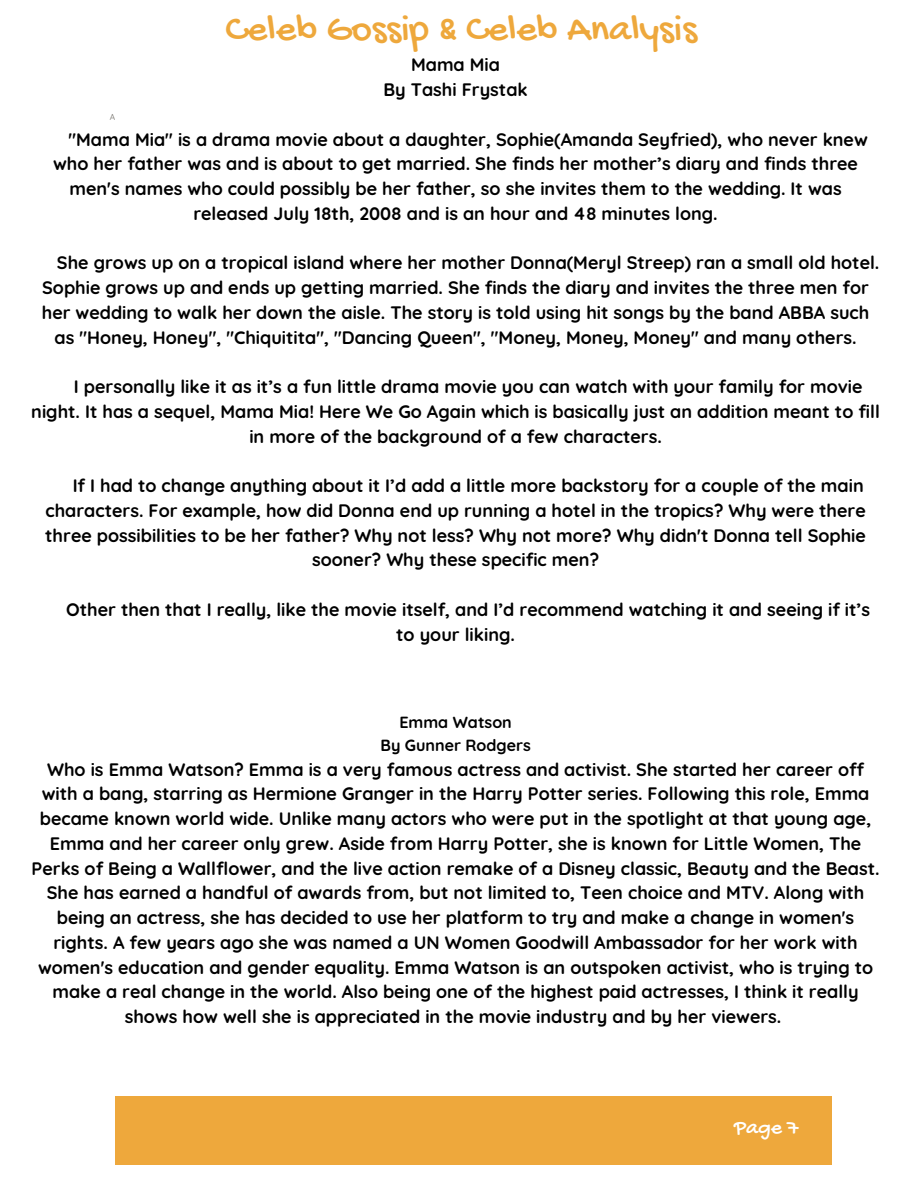
<style>
.page{position:relative;width:918px;height:1188px;background:#fff}
.page>*{position:absolute;margin:0;border:0;box-sizing:border-box;transform-origin:0 0}
.t1{font:39.45px "Gochi Hand";color:#eea83c}
.t2{font:21.75px "Gochi Hand";color:#fff}
.t3{font:700 18px/24.8px "Quicksand";color:#000}
.t4{font:700 16.05px "Quicksand";color:#000}
.t5{font:8.4px "Quicksand";color:#67645e}
</style>
<div class="page">
<div style="left:788px;top:1096px;width:44px;height:69px;background:#eea83c"></div>
<div style="left:160px;top:1096px;width:628px;height:69px;background:#eea83c"></div>
<div style="left:115px;top:1096px;width:45px;height:69px;background:#eea83c"></div>
<p class="t1" style="left:225px;top:9px;width:473px">Celeb Gossip &amp; Celeb Analysis</p>
<p class="t3" style="left:411px;top:52px;width:91px">Mama Mia</p>
<p class="t3" style="left:383px;top:77px;width:146px">By Tashi Frystak</p>
<p class="t3" style="left:69px;top:126px;width:801px">"Mama Mia" is a drama movie about a daughter, Sophie(Amanda Seyfried), who never knew</p>
<p class="t3" style="left:53px;top:151px;width:806px">who her father was and is about to get married. She finds her mother’s diary and finds three</p>
<p class="t3" style="left:70px;top:176px;width:774px">men's names who could possibly be her father, so she invites them to the wedding. It was</p>
<p class="t3" style="left:193px;top:201px;width:526px">released July 18th, 2008 and is an hour and 48 minutes long.</p>
<p class="t3" style="left:57px;top:250px;width:824px">She grows up on a tropical island where her mother Donna(Meryl Streep) ran a small old hotel.</p>
<p class="t3" style="left:42px;top:275px;width:828px">Sophie grows up and ends up getting married. She finds the diary and invites the three men for</p>
<p class="t3" style="left:42px;top:300px;width:829px">her wedding to walk her down the aisle. The story is told using hit songs by the band ABBA such</p>
<p class="t3" style="left:55px;top:324px;width:804px">as "Honey, Honey", "Chiquitita", "Dancing Queen", "Money, Money, Money" and many others.</p>
<p class="t3" style="left:74px;top:374px;width:790px">I personally like it as it’s a fun little drama movie you can watch with your family for movie</p>
<p class="t3" style="left:31px;top:399px;width:850px">night. It has a sequel, Mama Mia! Here We Go Again which is basically just an addition meant to fill</p>
<p class="t3" style="left:249px;top:423px;width:414px">in more of the background of a few characters.</p>
<p class="t3" style="left:73px;top:473px;width:793px">If I had to change anything about it I’d add a little more backstory for a couple of the main</p>
<p class="t3" style="left:45px;top:498px;width:822px">characters. For example, how did Donna end up running a hotel in the tropics? Why were there</p>
<p class="t3" style="left:45px;top:522px;width:822px">three possibilities to be her father? Why not less? Why not more? Why didn't Donna tell Sophie</p>
<p class="t3" style="left:312px;top:547px;width:289px">sooner? Why these specific men?</p>
<p class="t3" style="left:396px;top:597px;width:475px;text-indent:-330px">Other then that I really, like the movie itself, and I’d recommend watching it and seeing if it’s to your liking.</p>
<p class="t5" style="left:110px;top:111px;width:7px">A</p>
<p class="t4" style="left:399px;top:712px;width:114px">Emma Watson</p>
<p class="t4" style="left:380px;top:735px;width:152px">By Gunner Rodgers</p>
<p class="t3" style="left:32px;top:756px;width:850px;text-align:center">Who is Emma Watson? Emma is a very famous actress and activist. She started her career off with a bang, starring as Hermione Granger in the Harry Potter series. Following this role, Emma became known world wide. Unlike many actors who were put in the spotlight at that young age, Emma and her career only grew. Aside from Harry Potter, she is known for Little Women, The Perks of Being a Wallflower, and the live action remake of a Disney classic, Beauty and the Beast.<br>She has earned a handful of awards from, but not limited to, Teen choice and MTV. Along with being an actress, she has decided to use her platform to try and make a change in women's rights. A few years ago she was named a UN Women Goodwill Ambassador for her work with women's education and gender equality. Emma Watson is an outspoken activist, who is trying to make a real change in the world. Also being one of the highest paid actresses, I think it really shows how well she is appreciated in the movie industry and by her viewers.</p>
<p class="t2" style="left:718px;top:1115px;width:64px">page 7</p>
<p class="t2" style="left:734px;top:1116px;width:66px">Page 7</p>
</div>
